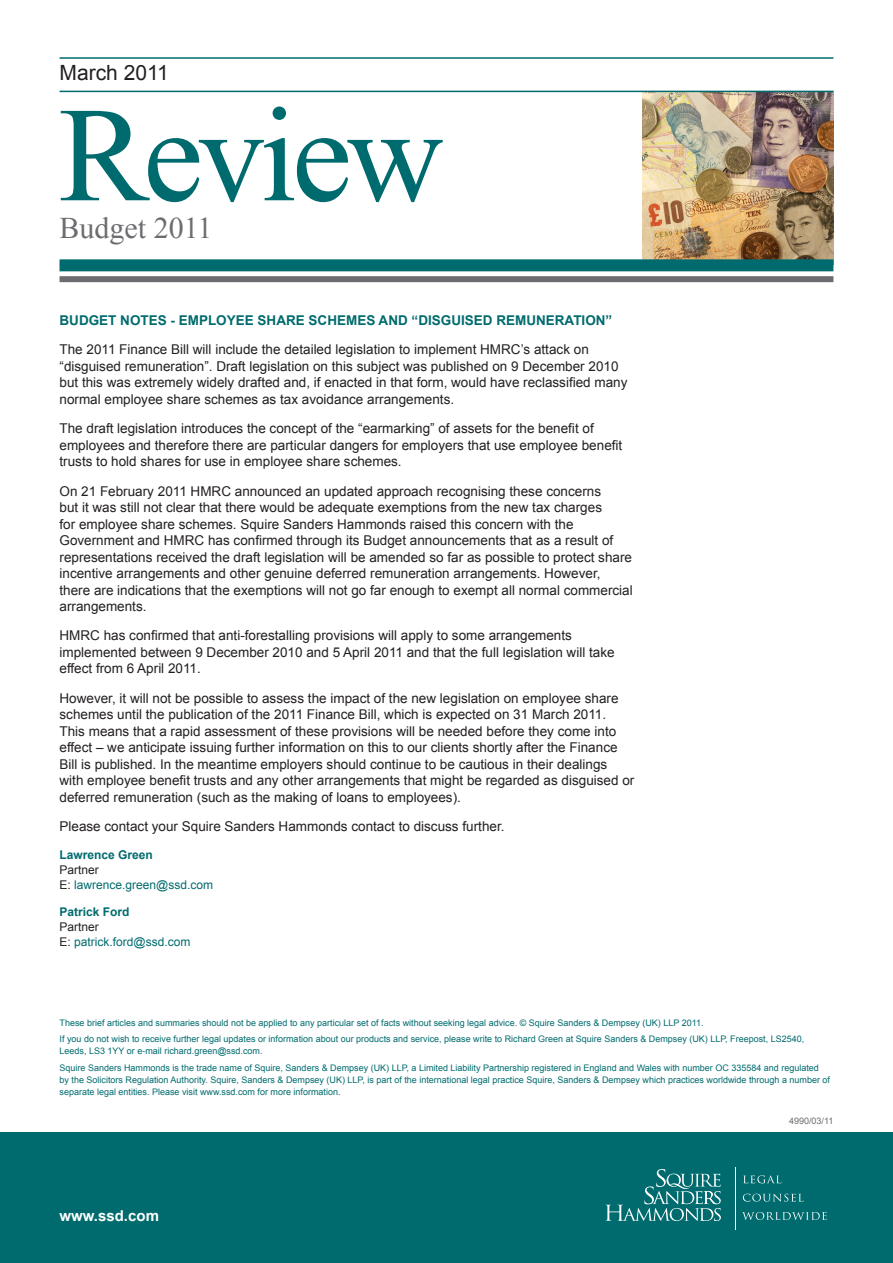
<style>
.page{position:relative;width:893px;height:1263px;background:#fff}
.page>*{position:absolute;margin:0;border:0;box-sizing:border-box;transform-origin:0 0}
.t1{font:135px "Times New Roman";letter-spacing:-.04em;color:#006b6e}
.t2{font:30px "Times New Roman";color:#6c6d70}
.Month{font:21px "Arial";color:#231f20}
.t3{font:700 15px "Arial";color:#fff}
.Body{font:13.5px/16.5px "Arial";color:#231f20}
.Subheading{font:700 13.5px "Arial";color:#006b6e}
.Body-2{font:12px/15px "Arial";color:#006b6e}
.Body-3{font:9px/12px "Arial";color:#006b6e}
.Body-4{font:9px "Arial";color:#6c6d70}
.s1{font-weight:700}
.s2{color:#231f20}
</style>
<div class="page">
<img style="left:642px;top:92px;width:191px;height:167px">
<hr style="left:60px;top:57px;width:773px;height:2px;background:#006b6e">
<div style="left:60px;top:276px;width:773px;height:6px;background:#6c6d70"></div>
<div style="left:60px;top:259px;width:773px;height:12px;background:#006b6e"></div>
<hr style="left:60px;top:91px;width:773px;height:1px;background:#006b6e">
<div style="left:1px;top:1132px;width:892px;height:131px;background:#006b6e"></div>
<svg style="left:605px;top:1169px;width:116px;height:52px"></svg>
<hr style="left:735px;top:1167px;width:1px;height:62px;background:#fff">
<svg style="left:743px;top:1175px;width:38px;height:8px"></svg>
<svg style="left:743px;top:1194px;width:61px;height:8px"></svg>
<svg style="left:742px;top:1212px;width:85px;height:8px"></svg>
<p class="Month" style="left:60px;top:61px;width:111px">March 2011</p>
<p class="t1" style="left:58px;top:77px;width:387px">Review</p>
<p class="t2" style="left:60px;top:210px;width:155px">Budget 2011</p>
<p class="Subheading" style="left:60px;top:313px;width:554px">BUDGET NOTES - EMPLOYEE SHARE SCHEMES AND “DISGUISED REMUNERATION”</p>
<p class="Body" style="left:60px;top:341px;width:569px">The 2011 Finance Bill will include the detailed legislation to implement HMRC’s attack on “disguised remuneration”. Draft legislation on this subject was published on 9 December 2010 but this was extremely widely drafted and, if enacted in that form, would have reclassified many normal employee share schemes as tax avoidance arrangements.</p>
<p class="Body" style="left:60px;top:420px;width:564px">The draft legislation introduces the concept of the “earmarking” of assets for the benefit of employees and therefore there are particular dangers for employers that use employee benefit trusts to hold shares for use in employee share schemes.</p>
<p class="Body" style="left:60px;top:482px;width:575px">On 21 February 2011 HMRC announced an updated approach recognising these concerns<br>but it was still not clear that there would be adequate exemptions from the new tax charges<br>for employee share schemes. Squire Sanders Hammonds raised this concern with the Government and HMRC has confirmed through its Budget announcements that as a result of representations received the draft legislation will be amended so far as possible to protect share incentive arrangements and other genuine deferred remuneration arrangements. However, there are indications that the exemptions will not go far enough to exempt all normal commercial arrangements.</p>
<p class="Body" style="left:60px;top:627px;width:557px">HMRC has confirmed that anti-forestalling provisions will apply to some arrangements implemented between 9 December 2010 and 5 April 2011 and that the full legislation will take effect from 6 April 2011.</p>
<p class="Body" style="left:60px;top:689px;width:576px">However, it will not be possible to assess the impact of the new legislation on employee share schemes until the publication of the 2011 Finance Bill, which is expected on 31 March 2011.<br>This means that a rapid assessment of these provisions will be needed before they come into effect – we anticipate issuing further information on this to our clients shortly after the Finance Bill is published. In the meantime employers should continue to be cautious in their dealings with employee benefit trusts and any other arrangements that might be regarded as disguised or deferred remuneration (such as the making of loans to employees).</p>
<p class="Body" style="left:60px;top:818px;width:446px">Please contact your Squire Sanders Hammonds contact to discuss further.</p>
<p class="Body-2" style="left:60px;top:847px;width:155px"><span class="s1">Lawrence Green<br></span><span class="s2">Partner<br>E:</span> lawrence.green@ssd.com</p>
<p class="Body-2" style="left:60px;top:905px;width:132px"><span class="s1">Patrick Ford<br></span><span class="s2">Partner<br>E:</span> patrick.ford@ssd.com</p>
<p class="Body-3" style="left:60px;top:1017px;width:646px">These brief articles and summaries should not be applied to any particular set of facts without seeking legal advice. © Squire Sanders &amp; Dempsey (UK) LLP 2011.</p>
<p class="Body-3" style="left:60px;top:1033px;width:746px">If you do not wish to receive further legal updates or information about our products and service, please write to Richard Green at Squire Sanders &amp; Dempsey (UK) LLP, Freepost, LS2540,<br>Leeds, LS3 1YY or e-mail richard.green@ssd.com.</p>
<p class="Body-3" style="left:60px;top:1061px;width:772px">Squire Sanders Hammonds is the trade name of Squire, Sanders &amp; Dempsey (UK) LLP, a Limited Liability Partnership registered in England and Wales with number OC 335584 and regulated by the Solicitors Regulation Authority. Squire, Sanders &amp; Dempsey (UK) LLP, is part of the international legal practice Squire, Sanders &amp; Dempsey which practices worldwide through a number of separate legal entities. Please visit www.ssd.com for more information.</p>
<p class="Body-4" style="left:789px;top:1115px;width:46px">4990/03/11</p>
<p class="t3" style="left:60px;top:1207px;width:101px">www.ssd.com</p>
</div>
